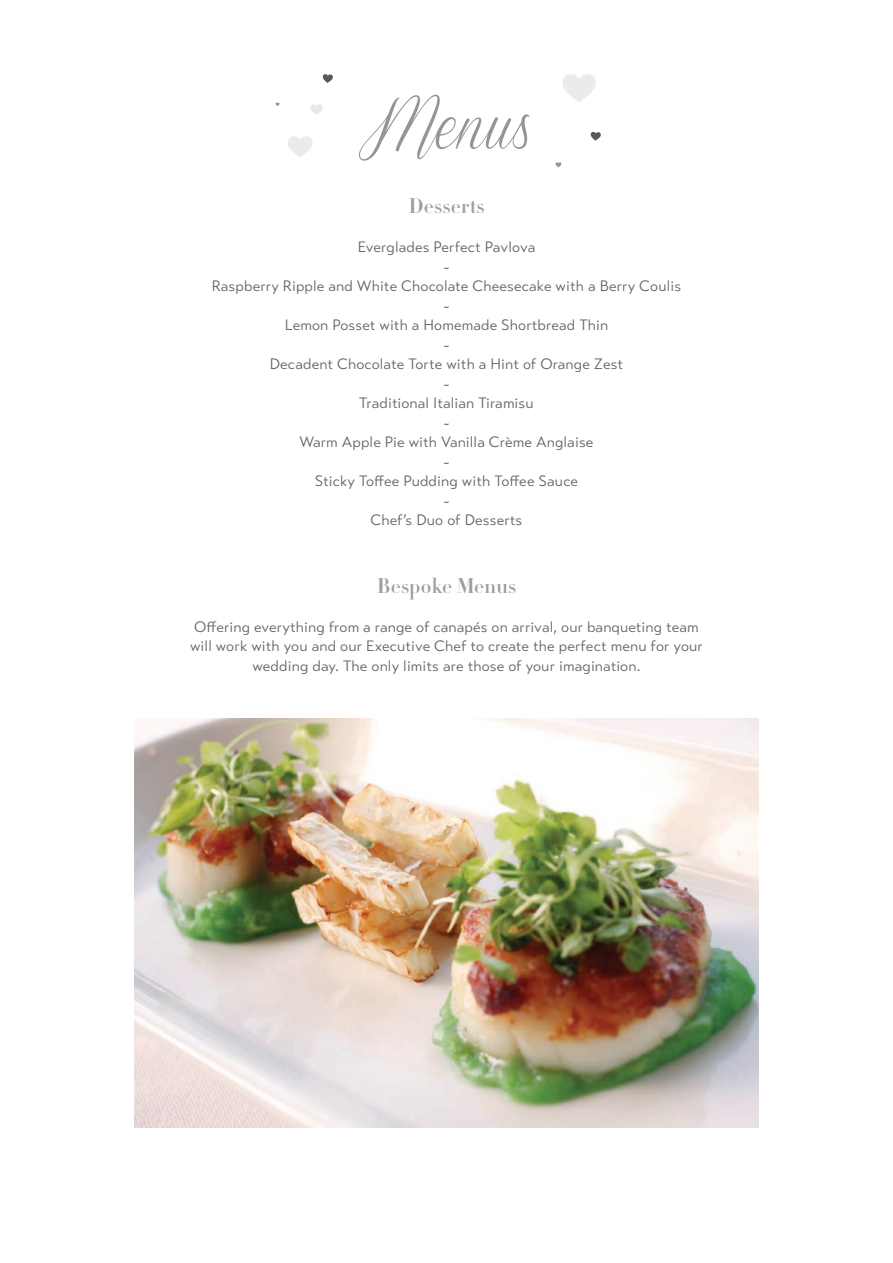
<style>
.page{position:relative;width:893px;height:1263px;background:#fff}
.page>*{position:absolute;margin:0;border:0;box-sizing:border-box;transform-origin:0 0}
.t1{font:60px "Sverige Script Demo";color:#939598}
.t2{font:21px "Didot HTF B24 Bold";letter-spacing:.01em;color:#9b9da0}
.t3{font:15px/19.5px "Transat Text Standard";letter-spacing:.01em;color:#666669;text-align:center}
</style>
<div class="page">
<svg style="left:555px;top:162px;width:7px;height:5px"></svg>
<svg style="left:563px;top:74px;width:33px;height:28px"></svg>
<svg style="left:310px;top:104px;width:13px;height:11px"></svg>
<svg style="left:322px;top:74px;width:11px;height:9px"></svg>
<svg style="left:275px;top:102px;width:5px;height:4px"></svg>
<svg style="left:590px;top:132px;width:11px;height:9px"></svg>
<svg style="left:288px;top:136px;width:25px;height:21px"></svg>
<img style="left:135px;top:719px;width:623px;height:408px">
<h1 class="t1" style="left:358px;top:92px;width:178px">Menus</h1>
<h2 class="t2" style="left:408px;top:193px;width:78px">Desserts</h2>
<p class="t3" style="left:212px;top:237px;width:471px">Everglades Perfect Pavlova<br>~<br>Raspberry Ripple and White Chocolate Cheesecake with a Berry Coulis ~<br>Lemon Posset with a Homemade Shortbread Thin<br>~<br>Decadent Chocolate Torte with a Hint of Orange Zest<br>~<br>Traditional Italian Tiramisu<br>~<br>Warm Apple Pie with Vanilla Crème Anglaise<br>~<br>Sticky Toffee Pudding with Toffee Sauce<br>~<br>Chef’s Duo of Desserts</p>
<h2 class="t2" style="left:377px;top:572px;width:141px">Bespoke Menus</h2>
<p class="t3" style="left:190px;top:617px;width:514px">Offering everything from a range of canapés on arrival, our banqueting team will work with you and our Executive Chef to create the perfect menu for your wedding day. The only limits are those of your imagination.</p>
</div>
